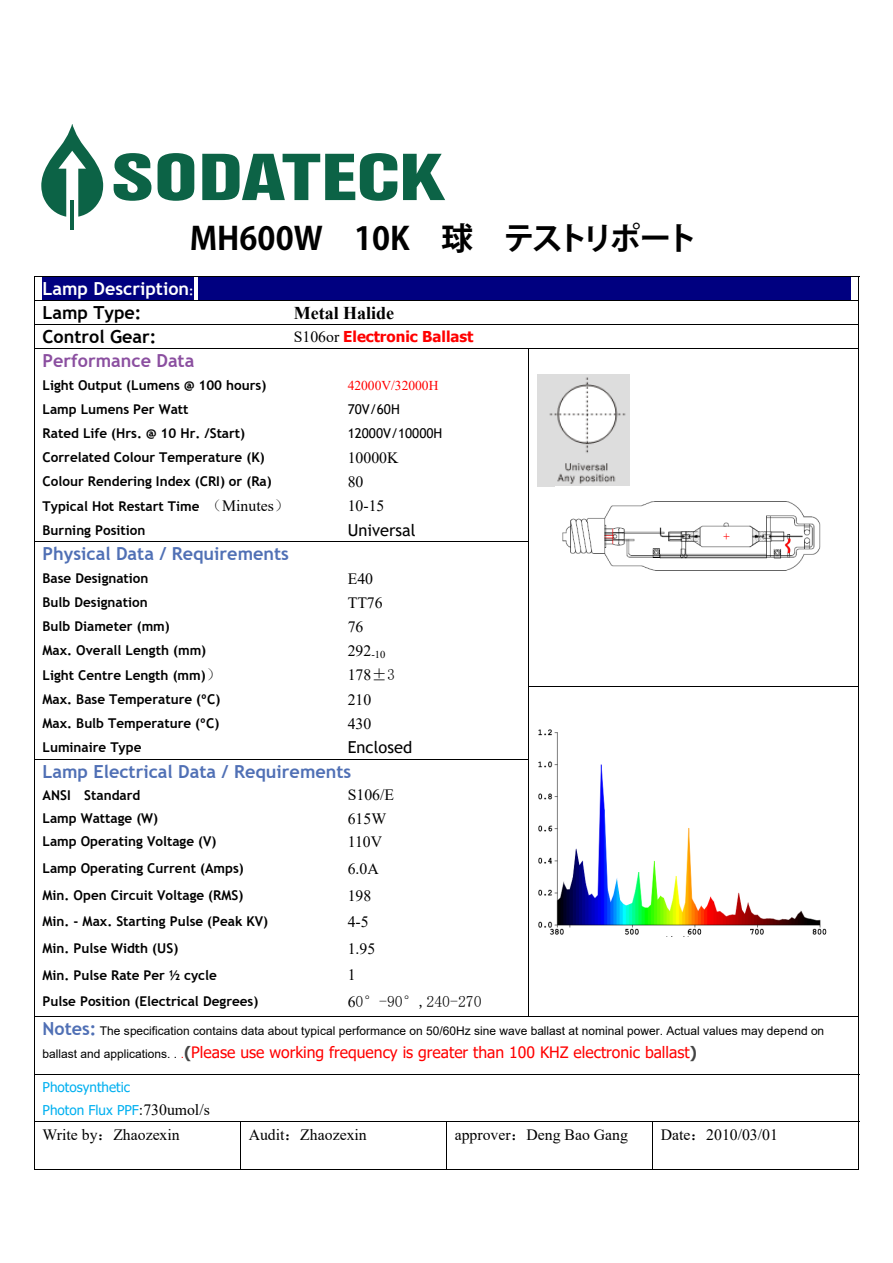
<style>
.page{position:relative;width:893px;height:1263px;background:#fff}
.page>*{position:absolute;margin:0;border:0;box-sizing:border-box;transform-origin:0 0}
.t1{font:700 31.5px "Koz Go Pr 6 N";color:#000}
.t2{font:700 18px "Trebuchet MS";color:#5070b5}
.t3{font:700 18px/24.2px "Trebuchet MS";color:#fff}
.t4{font:700 18px "Trebuchet MS";color:#8b4fa0}
.t5{font:700 18px "Trebuchet MS";color:#000}
.t6{font:700 18px "Times New Roman";color:#000}
.t7{font:16.5px "Trebuchet MS";color:#000}
.t8{font:15.75px "Times New Roman";color:#000}
.t9{font:15.75px "Tahoma";color:#f00}
.t10{font:15.75px "Sim Sun";color:#000}
.t11{font:700 15px "Tahoma";color:#f00}
.t12{font:700 13.5px "Trebuchet MS";color:#000}
.t13{font:13.5px/23.7px "Tahoma";color:#00b0f0}
.t14{font:13.5px "Trebuchet MS";color:#000}
.t15{font:13.5px "Times New Roman";color:#f00}
.t16{font:12px "Arial";color:#000}
.s1{font-size:12px}
.s2{color:#000}
.s3{font-family:"Times New Roman";font-weight:400;font-size:15.75px;color:#000}
.s4{color:#fff}
.s5{font-family:"Sim Sun";font-weight:400;font-size:15.75px}
.s6{font-family:"Times New Roman";font-weight:400;font-size:15.75px}
.s7{font-family:"Sim Sun"}
.s8{font-family:"Times New Roman"}
.s9{font-family:"Trebuchet MS";font-weight:700;font-size:18px;color:#5070b5}
.s10{font-family:"Arial";font-size:12px;color:#000}
.s11{font-family:"Arial";font-size:12px}
.s12{font-weight:700;color:#434343}
.s13{font-family:"Times New Roman";font-size:15.75px;color:#000}
</style>
<div class="page">
<div style="left:43px;top:277px;width:151px;height:23px;background:#000080"></div>
<div style="left:198px;top:277px;width:652px;height:23px;background:#000080"></div>
<hr style="left:34px;top:276px;width:825px;height:1px;background:#000">
<hr style="left:34px;top:300px;width:252px;height:1px;background:#000">
<hr style="left:286px;top:300px;width:572px;height:1px;background:#000">
<hr style="left:34px;top:324px;width:252px;height:1px;background:#000">
<hr style="left:286px;top:324px;width:572px;height:1px;background:#000">
<hr style="left:34px;top:348px;width:495px;height:1px;background:#000">
<hr style="left:529px;top:348px;width:329px;height:1px;background:#000">
<hr style="left:34px;top:542px;width:495px;height:1px;background:#000">
<hr style="left:529px;top:686px;width:329px;height:1px;background:#000">
<hr style="left:34px;top:759px;width:495px;height:1px;background:#000">
<svg style="left:34px;top:277px;width:1px;height:739px"></svg>
<svg style="left:528px;top:349px;width:1px;height:667px"></svg>
<hr style="left:34px;top:1016px;width:495px;height:1px;background:#000">
<hr style="left:529px;top:1016px;width:329px;height:1px;background:#000">
<svg style="left:858px;top:277px;width:1px;height:740px"></svg>
<hr style="left:34px;top:1017px;width:1px;height:57px;background:#000">
<hr style="left:858px;top:1017px;width:1px;height:57px;background:#000">
<hr style="left:34px;top:1074px;width:825px;height:1px;background:#000">
<hr style="left:34px;top:1075px;width:1px;height:47px;background:#000">
<hr style="left:858px;top:1075px;width:1px;height:47px;background:#000">
<hr style="left:34px;top:1122px;width:825px;height:1px;background:#000">
<hr style="left:34px;top:1122px;width:1px;height:47px;background:#000">
<hr style="left:34px;top:1169px;width:206px;height:1px;background:#000">
<hr style="left:240px;top:1122px;width:1px;height:47px;background:#000">
<hr style="left:241px;top:1169px;width:205px;height:1px;background:#000">
<hr style="left:446px;top:1122px;width:1px;height:47px;background:#000">
<hr style="left:447px;top:1169px;width:205px;height:1px;background:#000">
<hr style="left:652px;top:1122px;width:1px;height:47px;background:#000">
<hr style="left:653px;top:1169px;width:205px;height:1px;background:#000">
<hr style="left:858px;top:1122px;width:1px;height:47px;background:#000">
<img style="left:537px;top:374px;width:93px;height:112px">
<img style="left:562px;top:501px;width:259px;height:70px">
<img style="left:538px;top:729px;width:289px;height:206px">
<svg style="left:114px;top:153px;width:37px;height:48px"></svg>
<svg style="left:158px;top:153px;width:36px;height:48px"></svg>
<svg style="left:202px;top:153px;width:195px;height:48px"></svg>
<svg style="left:403px;top:154px;width:42px;height:46px"></svg>
<svg style="left:41px;top:124px;width:62px;height:93px"></svg>
<hr style="left:71px;top:201px;width:3px;height:29px;background:#0c6346">
<h1 class="t1" style="left:190px;top:221px;width:509px">MH600W　10K　球　テストリポート</h1>
<h2 class="t3" style="left:43px;top:276px;width:153px">Lamp Description<span class="s1">:<br></span><span class="s2">Lamp Type:</span></h2>
<h2 class="t6" style="left:294px;top:300px;width:102px">Metal Halide</h2>
<h2 class="t5" style="left:43px;top:325px;width:115px">Control Gear:</h2>
<p class="t11" style="left:294px;top:326px;width:181px"><span class="s3">S106or</span> Electronic Ballast</p>
<h2 class="t4" style="left:43px;top:350px;width:257px">Performance Data <span class="s4">mance Data</span></h2>
<p class="t12" style="left:43px;top:376px;width:225px">Light Output (Lumens @ 100 hours)</p>
<p class="t15" style="left:348px;top:376px;width:92px">42000V/32000H</p>
<p class="t12" style="left:43px;top:401px;width:148px">Lamp Lumens Per Watt</p>
<p class="t14" style="left:348px;top:401px;width:54px">70V/60H</p>
<p class="t12" style="left:43px;top:425px;width:204px">Rated Life (Hrs. @ 10 Hr. /Start)</p>
<p class="t14" style="left:348px;top:425px;width:96px">12000V/10000H</p>
<p class="t12" style="left:43px;top:449px;width:224px">Correlated Colour Temperature (K)</p>
<p class="t8" style="left:348px;top:447px;width:52px">10000K</p>
<p class="t12" style="left:43px;top:473px;width:231px">Colour Rendering Index (CRI) or (Ra)</p>
<p class="t8" style="left:348px;top:471px;width:17px">80</p>
<p class="t12" style="left:43px;top:498px;width:248px">Typical Hot Restart Time <span class="s5">（</span><span class="s6">Minutes</span><span class="s5">）</span></p>
<p class="t8" style="left:348px;top:495px;width:38px">10-15</p>
<p class="t12" style="left:43px;top:521px;width:104px">Burning Position</p>
<p class="t7" style="left:348px;top:519px;width:70px">Universal</p>
<h2 class="t2" style="left:43px;top:543px;width:248px">Physical Data / Requirements</h2>
<p class="t12" style="left:43px;top:570px;width:107px">Base Designation</p>
<p class="t8" style="left:348px;top:567px;width:27px">E40</p>
<p class="t12" style="left:43px;top:594px;width:107px">Bulb Designation</p>
<p class="t8" style="left:348px;top:591px;width:36px">TT76</p>
<p class="t12" style="left:43px;top:618px;width:129px">Bulb Diameter (mm)</p>
<p class="t8" style="left:348px;top:616px;width:17px">76</p>
<p class="t12" style="left:43px;top:642px;width:165px">Max. Overall Length (mm)</p>
<p class="t8" style="left:348px;top:640px;width:39px">292<sub>-10</sub></p>
<p class="t12" style="left:43px;top:667px;width:180px">Light Centre Length (mm)<span class="s5">）</span></p>
<p class="t8" style="left:348px;top:664px;width:49px">178<span class="s7">±3</span></p>
<p class="t12" style="left:43px;top:690px;width:179px">Max. Base Temperature (ºC)</p>
<p class="t8" style="left:348px;top:688px;width:25px">210</p>
<p class="t12" style="left:43px;top:715px;width:178px">Max. Bulb Temperature (ºC)</p>
<p class="t8" style="left:348px;top:712px;width:25px">430</p>
<p class="t12" style="left:43px;top:739px;width:100px">Luminaire Type</p>
<p class="t7" style="left:348px;top:737px;width:66px">Enclosed</p>
<h2 class="t2" style="left:43px;top:760px;width:310px">Lamp Electrical Data / Requirements</h2>
<p class="t12" style="left:43px;top:786px;width:99px">ANSI Standard</p>
<p class="t8" style="left:348px;top:784px;width:48px">S106/E</p>
<p class="t12" style="left:43px;top:810px;width:117px">Lamp Wattage (W)</p>
<p class="t8" style="left:348px;top:807px;width:40px">615W</p>
<p class="t12" style="left:43px;top:833px;width:176px">Lamp Operating Voltage (V)</p>
<p class="t8" style="left:348px;top:831px;width:36px">110V</p>
<p class="t12" style="left:43px;top:860px;width:203px">Lamp Operating Current (Amps)</p>
<p class="t8" style="left:348px;top:858px;width:33px">6.0A</p>
<p class="t12" style="left:43px;top:887px;width:202px">Min. Open Circuit Voltage (RMS)</p>
<p class="t8" style="left:348px;top:884px;width:25px">198</p>
<p class="t12" style="left:43px;top:913px;width:227px">Min. - Max. Starting Pulse (Peak KV)</p>
<p class="t8" style="left:348px;top:911px;width:22px">4-5</p>
<p class="t12" style="left:43px;top:940px;width:137px">Min. Pulse Width (US)</p>
<p class="t8" style="left:348px;top:937px;width:29px">1.95</p>
<p class="t12" style="left:43px;top:966px;width:176px">Min. Pulse Rate Per ½ cycle</p>
<p class="t8" style="left:348px;top:964px;width:9px">1</p>
<p class="t12" style="left:43px;top:993px;width:217px">Pulse Position (Electrical Degrees)</p>
<p class="t10" style="left:348px;top:993px;width:135px"><span class="s8">6</span>0°-90°,240-270</p>
<p class="t16" style="left:43px;top:1023px;width:783px"><span class="s9">Notes:</span> The specification contains data about typical performance on 50/60Hz sine wave ballast at nominal power. Actual values may depend on</p>
<p class="t9" style="left:43px;top:1042px;width:656px"><span class="s10">ballast and applications. .</span> <span class="s11">.</span><span class="s12">(</span>Please use working frequency is greater than 100 KHZ electronic ballast<span class="s12">)</span></p>
<p class="t13" style="left:43px;top:1076px;width:169px">Photosynthetic<br>Photon Flux PPF<span class="s13">:730umol/s</span></p>
<p class="t8" style="left:43px;top:1123px;width:139px">Write by<span class="s7">：</span>Zhaozexin</p>
<p class="t8" style="left:249px;top:1123px;width:120px">Audit<span class="s7">：</span>Zhaozexin</p>
<p class="t8" style="left:455px;top:1123px;width:175px">approver<span class="s7">：</span>Deng Bao Gang</p>
<p class="t8" style="left:661px;top:1123px;width:119px">Date<span class="s7">：</span>2010/03/01</p>
</div>
